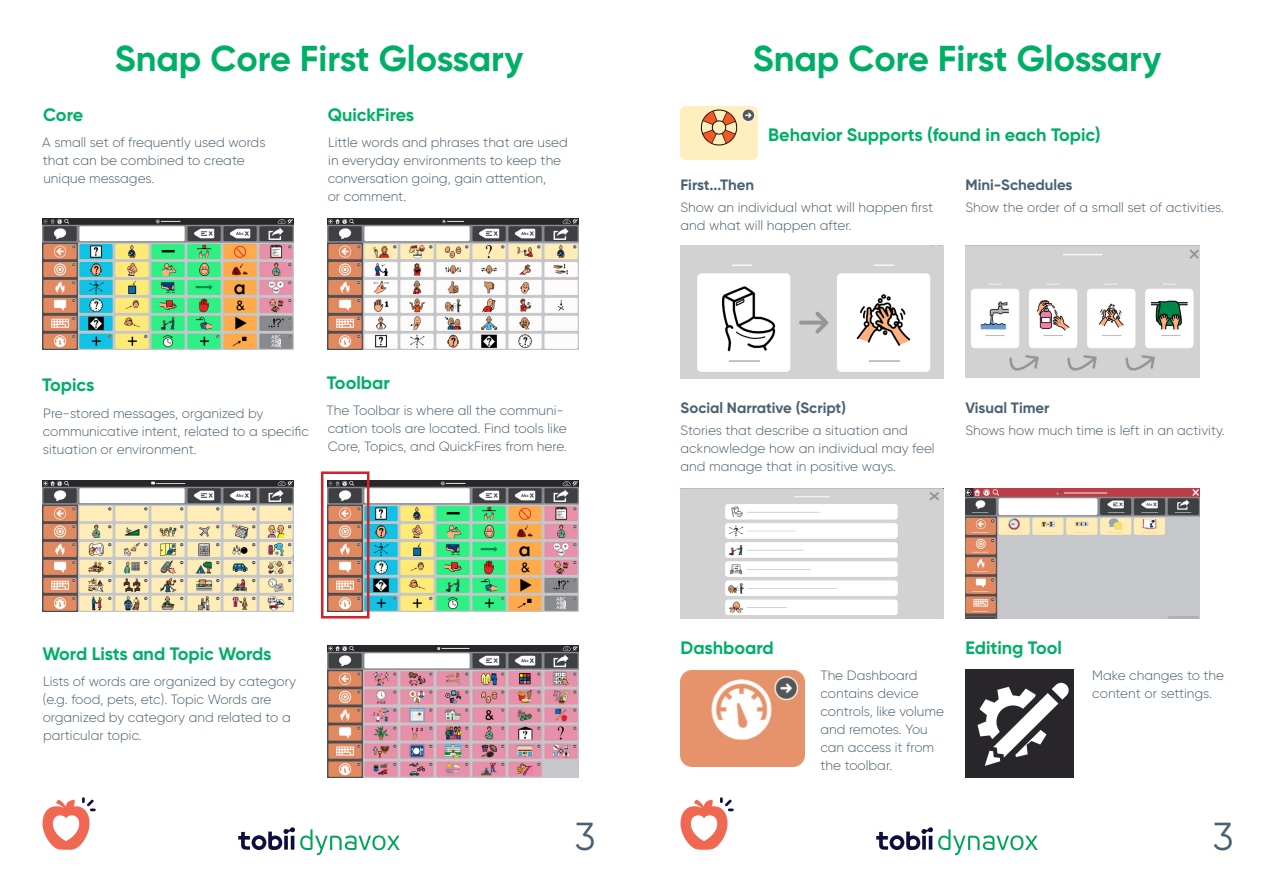
<style>
.page{position:relative;width:1276px;height:893px;background:#fff}
.page>*{position:absolute;margin:0;border:0;box-sizing:border-box;transform-origin:0 0}
.Page_Number{font:39px "Gilroy";color:#4b6170}
.Title_1{font:700 36px "Gilroy";color:#00af66}
.Subhead_1{font:700 18px "Gilroy";color:#00af66}
.Subhead_2{font:700 15px "Gilroy";color:#4b6170}
.Paragraph_1{font:300 13.5px/18px "Gilroy";color:#4b6170}
</style>
<div class="page">
<svg style="left:238px;top:827px;width:162px;height:28px"></svg>
<svg style="left:43px;top:797px;width:53px;height:53px"></svg>
<svg style="left:876px;top:827px;width:161px;height:28px"></svg>
<svg style="left:680px;top:797px;width:53px;height:53px"></svg>
<img style="left:327px;top:480px;width:251px;height:132px">
<img style="left:680px;top:246px;width:263px;height:133px">
<img style="left:680px;top:489px;width:263px;height:129px">
<img style="left:680px;top:106px;width:77px;height:53px">
<img style="left:680px;top:671px;width:124px;height:95px">
<div style="left:321px;top:471px;width:48px;height:147px;border:3px solid #d1232a"></div>
<img style="left:965px;top:246px;width:234px;height:132px">
<img style="left:965px;top:489px;width:234px;height:129px">
<img style="left:965px;top:669px;width:108px;height:108px">
<img style="left:43px;top:218px;width:250px;height:132px">
<img style="left:327px;top:218px;width:251px;height:132px">
<img style="left:327px;top:646px;width:251px;height:131px">
<img style="left:43px;top:480px;width:250px;height:132px">
<p class="Title_1" style="left:115px;top:36px;width:410px">Snap Core First Glossary</p>
<p class="Subhead_1" style="left:43px;top:103px;width:42px">Core</p>
<p class="Paragraph_1" style="left:42px;top:133px;width:225px">A small set of frequently used words that can be combined to create unique messages.</p>
<p class="Subhead_1" style="left:328px;top:103px;width:88px">QuickFires</p>
<p class="Paragraph_1" style="left:328px;top:133px;width:242px">Little words and phrases that are used in everyday environments to keep the conversation going, gain attention,<br>or comment.</p>
<p class="Subhead_1" style="left:42px;top:373px;width:54px">Topics</p>
<p class="Paragraph_1" style="left:43px;top:404px;width:268px">Pre-stored messages, organized by communicative intent, related to a specific situation or environment.</p>
<p class="Subhead_1" style="left:327px;top:371px;width:64px">Toolbar</p>
<p class="Paragraph_1" style="left:326px;top:401px;width:242px">The Toolbar is where all the communi&shy;cation tools are located. Find tools like<br>Core, Topics, and QuickFires from here.</p>
<p class="Title_1" style="left:752px;top:36px;width:410px">Snap Core First Glossary</p>
<p class="Subhead_1" style="left:768px;top:124px;width:334px">Behavior Supports (found in each Topic)</p>
<p class="Subhead_2" style="left:680px;top:175px;width:75px">First...Then</p>
<p class="Paragraph_1" style="left:680px;top:198px;width:254px">Show an individual what will happen first and what will happen after.</p>
<p class="Subhead_2" style="left:965px;top:175px;width:109px">Mini-Schedules</p>
<p class="Paragraph_1" style="left:965px;top:198px;width:260px">Show the order of a small set of activities.</p>
<p class="Subhead_2" style="left:680px;top:398px;width:167px">Social Narrative (Script)</p>
<p class="Paragraph_1" style="left:680px;top:421px;width:256px">Stories that describe a situation and acknowledge how an individual may feel and manage that in positive ways.</p>
<p class="Subhead_2" style="left:965px;top:398px;width:86px">Visual Timer</p>
<p class="Paragraph_1" style="left:965px;top:421px;width:261px">Shows how much time is left in an activity.</p>
<p class="Subhead_1" style="left:42px;top:642px;width:231px">Word Lists and Topic Words</p>
<p class="Paragraph_1" style="left:43px;top:673px;width:255px">Lists of words are organized by category (e.g. food, pets, etc). Topic Words are organized by category and related to a particular topic.</p>
<p class="Subhead_1" style="left:680px;top:636px;width:95px">Dashboard</p>
<p class="Paragraph_1" style="left:820px;top:666px;width:125px">The Dashboard contains device controls, like volume and remotes. You can access it from the toolbar.</p>
<p class="Subhead_1" style="left:965px;top:636px;width:98px">Editing Tool</p>
<p class="Paragraph_1" style="left:1092px;top:666px;width:133px">Make changes to the content or settings.</p>
<p class="Page_Number" style="left:575px;top:813px;width:22px">3</p>
<p class="Page_Number" style="left:1212px;top:813px;width:22px">3</p>
</div>
